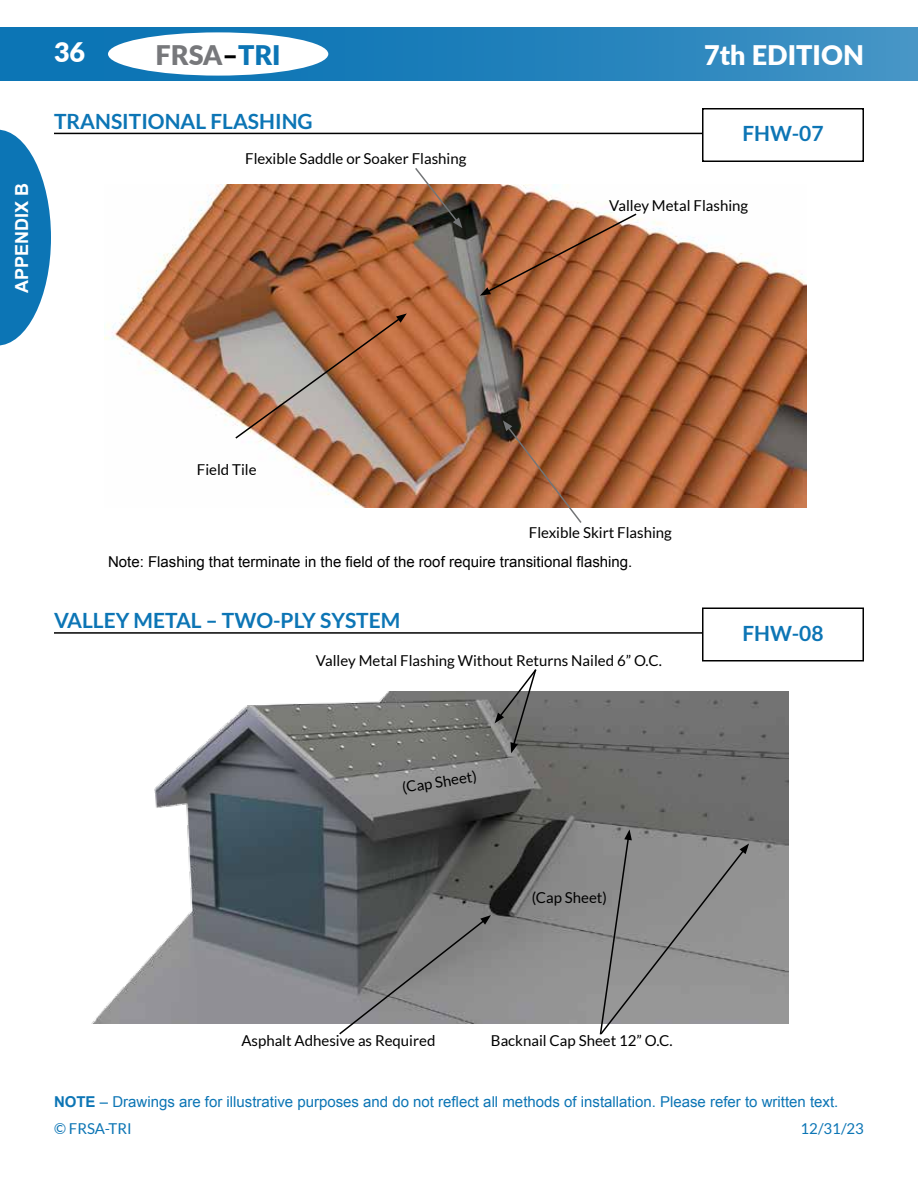
<style>
.page{position:relative;width:918px;height:1188px;background:#fff}
.page>*{position:absolute;margin:0;border:0;box-sizing:border-box;transform-origin:0 0}
.t1{font:900 27px "Lato";color:#fff}
.t2{font:900 27px "Lato";color:#77787b}
.t3{font:700 21px "Lato";color:#0c75b5}
.t4{font:700 18px "Arial";color:#fff}
.t5{font:15px "Lato";color:#000}
.t6{font:15px "Arial";color:#0c75b5}
.t7{font:15px "Arial";color:#000}
.t8{font:15px "Lato";color:#0c75b5}
.s1{color:#000}
.s2{color:#0c75b5}
.s3{font-weight:700}
</style>
<div class="page">
<div style="left:0;top:27px;width:918px;height:54px;background:linear-gradient(to right,#026fb2,#3e91c4)"></div>
<div style="left:108px;top:32px;width:220px;height:44px;background:#fff;border-radius:50%"></div>
<svg style="left:0;top:130px;width:51px;height:216px"></svg>
<hr style="left:54px;top:133px;width:648px;height:1px;background:#000">
<div style="left:702px;top:108px;width:162px;height:54px;border:2px solid #000"></div>
<img style="left:105px;top:184px;width:702px;height:324px">
<svg style="left:234px;top:313px;width:173px;height:127px"></svg>
<svg style="left:480px;top:212px;width:158px;height:84px"></svg>
<svg style="left:414px;top:168px;width:48px;height:60px"></svg>
<svg style="left:503px;top:420px;width:80px;height:103px"></svg>
<hr style="left:54px;top:632px;width:648px;height:2px;background:#000">
<div style="left:702px;top:608px;width:162px;height:54px;border:2px solid #000"></div>
<img style="left:91px;top:692px;width:698px;height:332px">
<svg style="left:495px;top:669px;width:43px;height:84px"></svg>
<svg style="left:338px;top:915px;width:153px;height:120px"></svg>
<svg style="left:599px;top:829px;width:150px;height:206px"></svg>
<p class="t4" style="left:10px;top:293px;width:112px;rotate:-90deg">APPENDIX B</p>
<h1 class="t1" style="left:54px;top:32px;width:33px">36</h1>
<h1 class="t2" style="left:156px;top:35px;width:126px">FRSA<span class="s1">–</span><span class="s2">TRI</span></h1>
<h2 class="t3" style="left:54px;top:109px;width:260px">TRANSITIONAL FLASHING</h2>
<p class="t5" style="left:245px;top:150px;width:223px">Flexible Saddle or Soaker Flashing</p>
<h1 class="t1" style="left:704px;top:35px;width:161px">7th EDITION</h1>
<h2 class="t3" style="left:742px;top:121px;width:83px">FHW‑07</h2>
<p class="t5" style="left:609px;top:197px;width:141px">Valley Metal Flashing</p>
<p class="t5" style="left:197px;top:461px;width:61px">Field Tile</p>
<p class="t5" style="left:529px;top:524px;width:144px">Flexible Skirt Flashing</p>
<p class="t7" style="left:108px;top:552px;width:526px">Note: Flashing that terminate in the field of the roof require transitional flashing.</p>
<h2 class="t3" style="left:54px;top:609px;width:348px">VALLEY METAL – TWO-PLY SYSTEM</h2>
<p class="t5" style="left:316px;top:652px;width:348px">Valley Metal Flashing Without Returns Nailed 6” O.C.</p>
<p class="t5" style="left:401px;top:779px;width:77px;rotate:-9deg">(Cap Sheet)</p>
<p class="t5" style="left:532px;top:889px;width:77px">(Cap Sheet)</p>
<p class="t5" style="left:241px;top:1032px;width:196px">Asphalt Adhesive as Required</p>
<p class="t5" style="left:491px;top:1032px;width:183px">Backnail Cap Sheet 12” O.C.</p>
<h2 class="t3" style="left:742px;top:621px;width:83px">FHW‑08</h2>
<p class="t6" style="left:54px;top:1092px;width:786px"><span class="s3">NOTE</span> – Drawings are for illustrative purposes and do not reflect all methods of installation. Please refer to written text.</p>
<p class="t8" style="left:54px;top:1120px;width:79px">© FRSA-TRI</p>
<p class="t8" style="left:801px;top:1120px;width:65px">12/31/23</p>
</div>
